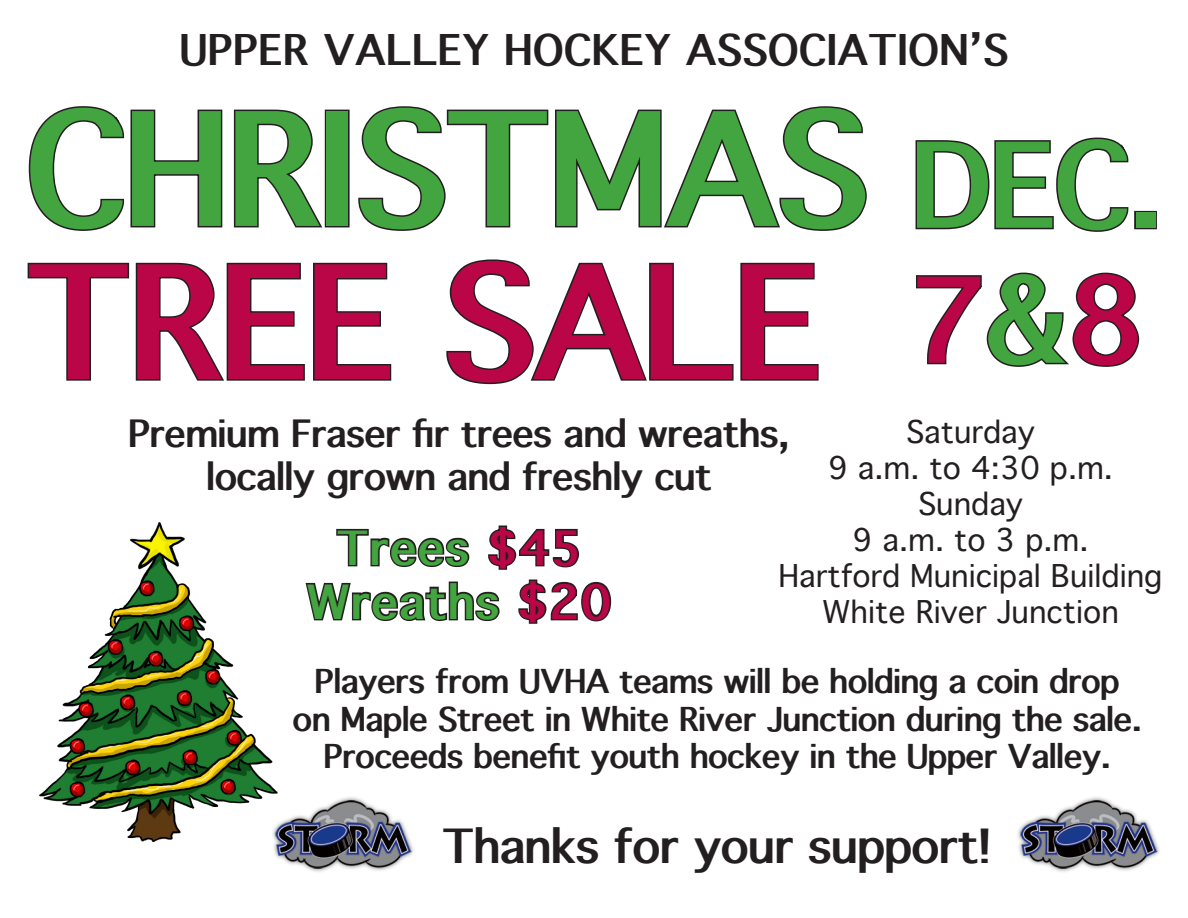
<style>
.page{position:relative;width:1188px;height:918px;background:#fff}
.page>*{position:absolute;margin:0;border:0;box-sizing:border-box;transform-origin:0 0}
.t1{font:700 150px "Thonburi";color:#43a540}
.t2{font:700 150px "Thonburi";color:#ba0646}
.t3{font:700 112.5px/135px "Thonburi";color:#43a540}
.t4{font:700 45px "Thonburi";color:#231f20}
.t5{font:700 45px/54px "Thonburi";letter-spacing:.04em;color:#43a540;text-align:center}
.t6{font:700 40.5px "Thonburi";letter-spacing:.03em;color:#231f20}
.t7{font:700 36px/43.2px "Thonburi";color:#231f20;text-align:center}
.t8{font:700 31.5px/37.5px "Thonburi";color:#231f20;text-align:center}
.t9{font:30px/36px "Thonburi";color:#231f20;text-align:center}
.s1{color:#ba0646}
</style>
<div class="page">
<svg style="left:28px;top:106px;width:195px;height:125px"></svg>
<svg style="left:233px;top:109px;width:92px;height:119px"></svg>
<div style="left:325px;top:110px;width:25px;height:117px;border:3px solid #231f20"></div>
<svg style="left:358px;top:106px;width:509px;height:125px"></svg>
<svg style="left:27px;top:262px;width:278px;height:119px"></svg>
<svg style="left:313px;top:262px;width:79px;height:119px"></svg>
<svg style="left:446px;top:259px;width:373px;height:126px"></svg>
<svg style="left:915px;top:137px;width:214px;height:95px"></svg>
<div style="left:1134px;top:211px;width:23px;height:18px;border:3px solid #231f20"></div>
<svg style="left:916px;top:272px;width:224px;height:95px"></svg>
<img style="left:39px;top:522px;width:236px;height:320px">
<svg style="left:336px;top:528px;width:134px;height:40px"></svg>
<svg style="left:488px;top:525px;width:91px;height:45px"></svg>
<svg style="left:305px;top:581px;width:195px;height:41px"></svg>
<svg style="left:518px;top:579px;width:94px;height:45px"></svg>
<img style="left:259px;top:790px;width:155px;height:82px">
<img style="left:1017px;top:797px;width:143px;height:75px">
<p class="t6" style="left:180px;top:28px;width:829px">UPPER VALLEY HOCKEY ASSOCIATION’S</p>
<p class="t1" style="left:27px;top:86px;width:842px">CHRISTMAS</p>
<p class="t2" style="left:27px;top:239px;width:796px">TREE SALE</p>
<p class="t7" style="left:129px;top:413px;width:662px">Premium Fraser fir trees and wreaths, locally grown and freshly cut</p>
<p class="t3" style="left:912px;top:121px;width:253px">DEC.<br><span class="s1">7</span>&amp;<span class="s1">8</span></p>
<p class="t9" style="left:828px;top:415px;width:286px">Saturday<br>9 a.m. to 4:30 p.m.</p>
<p class="t9" style="left:853px;top:487px;width:237px">Sunday<br>9 a.m. to 3 p.m.</p>
<p class="t9" style="left:779px;top:559px;width:386px">Hartford Municipal Building</p>
<p class="t9" style="left:822px;top:595px;width:298px">White River Junction</p>
<p class="t5" style="left:307px;top:522px;width:306px">Trees <span class="s1">$45<br></span>Wreaths <span class="s1">$20</span></p>
<p class="t8" style="left:293px;top:663px;width:850px">Players from UVHA teams will be holding a coin drop on Maple Street in White River Junction during the sale.<br>Proceeds benefit youth hockey in the Upper Valley.</p>
<p class="t4" style="left:443px;top:822px;width:550px">Thanks for your support!</p>
</div>
